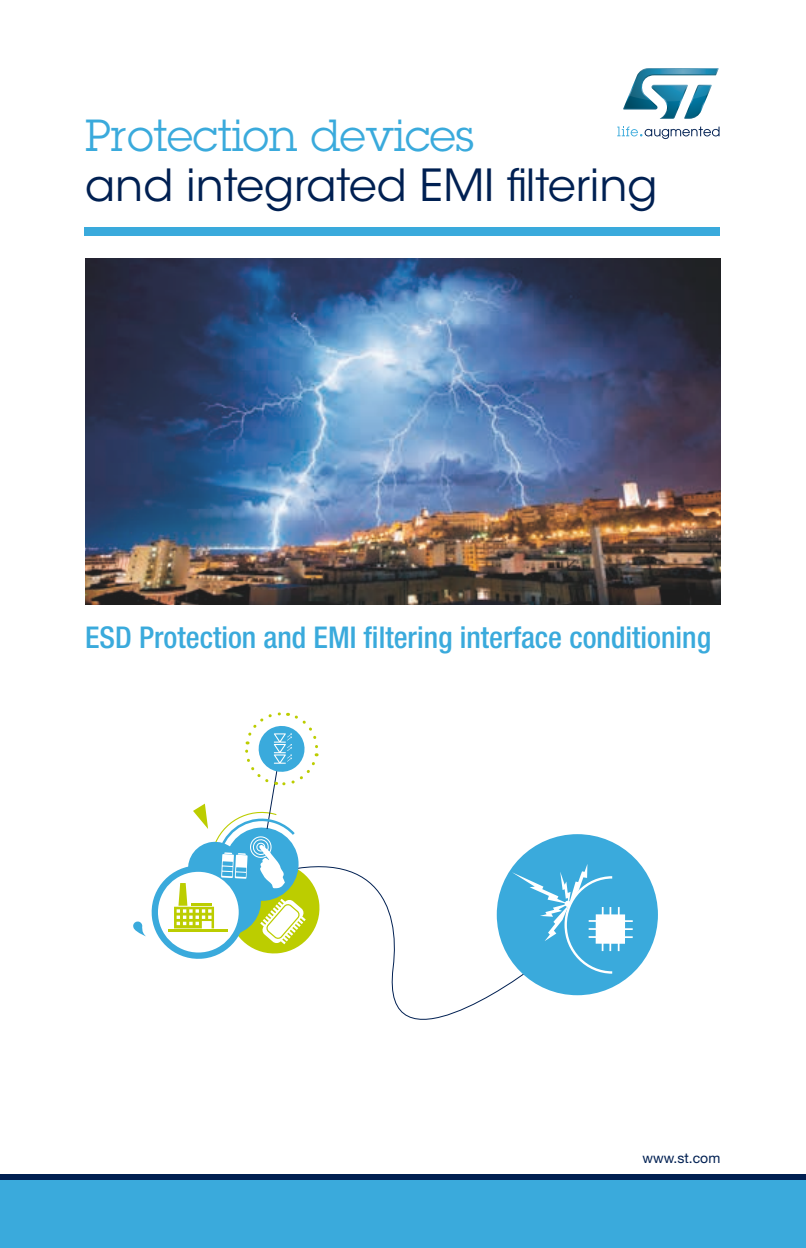
<style>
.page{position:relative;width:806px;height:1248px;background:#fff}
.page>*{position:absolute;margin:0;border:0;box-sizing:border-box;transform-origin:0 0}
.t1{font:44px "ITC Avant Garde Std";color:#002052}
.t2{font:44px "Lubalin Graph Std";color:#3aaadc}
.t3{font:500 condensed 30px "Helvetica Neue LT Std";color:#3aaadc}
.t4{font:14px "Helvetica Neue LT Std";color:#002052}
</style>
<div class="page">
<div style="left:777px;top:1179px;width:28px;height:68px;background:#3aaadc"></div>
<div style="left:777px;top:1174px;width:28px;height:5px;background:#002052"></div>
<div style="left:0;top:1179px;width:777px;height:68px;background:#3aaadc"></div>
<div style="left:0;top:1174px;width:777px;height:5px;background:#002052"></div>
<div style="left:84px;top:227px;width:635px;height:8px;background:#3aaadc"></div>
<svg style="left:617px;top:126px;width:102px;height:13px"></svg>
<svg style="left:623px;top:68px;width:96px;height:51px"></svg>
<img style="left:85px;top:258px;width:635px;height:346px">
<svg style="left:322px;top:866px;width:201px;height:154px"></svg>
<div style="left:496px;top:834px;width:161px;height:161px;background:#3aaadc;border-radius:50%"></div>
<svg style="left:511px;top:863px;width:121px;height:111px"></svg>
<svg style="left:133px;top:712px;width:189px;height:247px"></svg>
<h1 class="t2" style="left:85px;top:107px;width:390px">Protection devices</h1>
<h1 class="t1" style="left:85px;top:158px;width:573px">and integrated EMI filtering</h1>
<p class="t3" style="left:85px;top:619px;width:627px">ESD Protection and EMI filtering interface conditioning</p>
<p class="t4" style="left:642px;top:1149px;width:79px">www.st.com</p>
</div>
